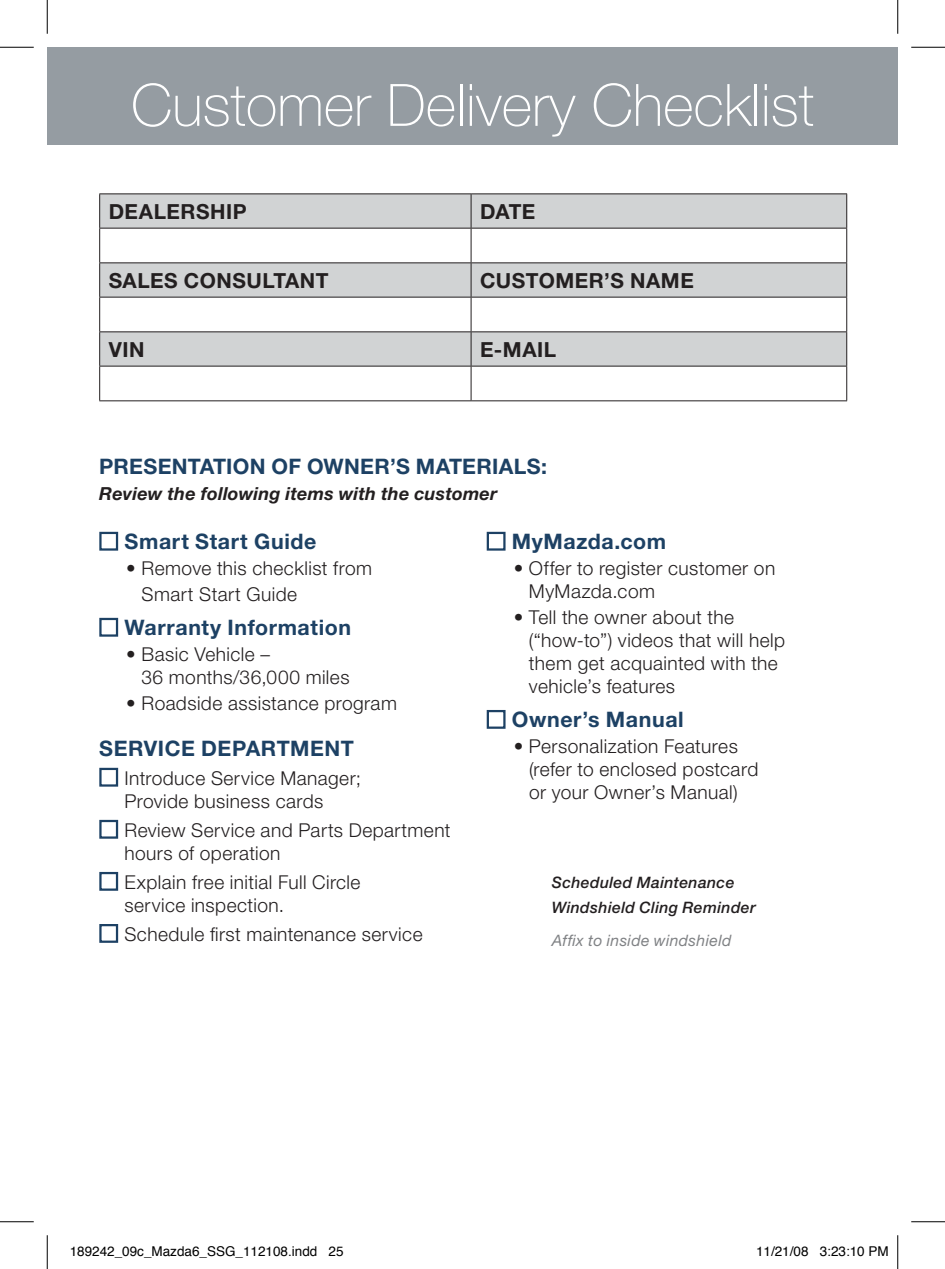
<style>
.page{position:relative;width:945px;height:1269px;background:#fff}
.page>*{position:absolute;margin:0;border:0;box-sizing:border-box;transform-origin:0 0}
.t1{font:100 58.5px "Helvetica Neue";color:#fff}
.t2{font:700 21.38px "Helvetica Neue";letter-spacing:.025em;color:#1d4164}
.t3{font:700 20.7px "Helvetica Neue";letter-spacing:.025em;color:#231f20}
.t4{font:300 19.12px/22.9px "Helvetica Neue";letter-spacing:.025em;color:#231f20}
.t5{font:italic 700 18px "Helvetica Neue";letter-spacing:.01em;color:#231f20}
.t6{font:italic 500 15.75px/25.9px "Helvetica Neue";letter-spacing:.025em;color:#231f20}
.t7{font:italic 15.75px "Helvetica Neue";letter-spacing:.02em;color:#808285}
.t8{font:13.5px "Helvetica";color:#000}
</style>
<div class="page">
<div style="left:47px;top:47px;width:851px;height:98px;background:#959ca2"></div>
<svg style="left:100px;top:194px;width:746px;height:172px;fill:#d1d3d4"></svg>
<hr style="left:471px;top:193px;width:376px;height:1px;background:#231f20">
<hr style="left:846px;top:194px;width:1px;height:34px;background:#231f20">
<hr style="left:99px;top:229px;width:1px;height:33px;background:#231f20">
<hr style="left:471px;top:228px;width:376px;height:1px;background:#231f20">
<hr style="left:471px;top:229px;width:1px;height:33px;background:#231f20">
<hr style="left:846px;top:229px;width:1px;height:33px;background:#231f20">
<hr style="left:99px;top:262px;width:372px;height:1px;background:#231f20">
<hr style="left:99px;top:263px;width:1px;height:34px;background:#231f20">
<hr style="left:471px;top:262px;width:376px;height:1px;background:#231f20">
<hr style="left:471px;top:263px;width:1px;height:34px;background:#231f20">
<hr style="left:846px;top:263px;width:1px;height:34px;background:#231f20">
<hr style="left:99px;top:297px;width:372px;height:1px;background:#231f20">
<hr style="left:99px;top:298px;width:1px;height:33px;background:#231f20">
<hr style="left:471px;top:297px;width:376px;height:1px;background:#231f20">
<hr style="left:471px;top:298px;width:1px;height:33px;background:#231f20">
<hr style="left:846px;top:298px;width:1px;height:33px;background:#231f20">
<hr style="left:99px;top:331px;width:372px;height:1px;background:#231f20">
<hr style="left:99px;top:332px;width:1px;height:34px;background:#231f20">
<hr style="left:471px;top:331px;width:376px;height:1px;background:#231f20">
<hr style="left:471px;top:332px;width:1px;height:34px;background:#231f20">
<hr style="left:846px;top:332px;width:1px;height:34px;background:#231f20">
<hr style="left:99px;top:366px;width:372px;height:1px;background:#231f20">
<hr style="left:99px;top:366px;width:1px;height:34px;background:#231f20">
<hr style="left:471px;top:366px;width:376px;height:1px;background:#231f20">
<hr style="left:471px;top:366px;width:1px;height:34px;background:#231f20">
<hr style="left:846px;top:366px;width:1px;height:34px;background:#231f20">
<hr style="left:99px;top:400px;width:372px;height:1px;background:#231f20">
<hr style="left:471px;top:400px;width:376px;height:1px;background:#231f20">
<hr style="left:99px;top:193px;width:372px;height:1px;background:#231f20">
<hr style="left:99px;top:194px;width:1px;height:34px;background:#231f20">
<hr style="left:471px;top:194px;width:1px;height:34px;background:#231f20">
<hr style="left:99px;top:228px;width:372px;height:1px;background:#231f20">
<div style="left:99px;top:532px;width:19px;height:19px;border:2px solid #1d4164"></div>
<div style="left:99px;top:618px;width:19px;height:19px;border:2px solid #1d4164"></div>
<div style="left:487px;top:532px;width:19px;height:19px;border:2px solid #1d4164"></div>
<div style="left:487px;top:710px;width:19px;height:19px;border:2px solid #1d4164"></div>
<div style="left:99px;top:768px;width:19px;height:19px;border:2px solid #1d4164"></div>
<div style="left:99px;top:820px;width:19px;height:19px;border:2px solid #1d4164"></div>
<div style="left:99px;top:872px;width:19px;height:19px;border:2px solid #1d4164"></div>
<div style="left:99px;top:924px;width:19px;height:19px;border:2px solid #1d4164"></div>
<hr style="left:0;top:47px;width:34px;height:1px;background:#000">
<hr style="left:911px;top:47px;width:34px;height:1px;background:#000">
<hr style="left:0;top:1221px;width:34px;height:1px;background:#000">
<hr style="left:911px;top:1221px;width:34px;height:1px;background:#000">
<hr style="left:47px;top:0;width:1px;height:34px;background:#000">
<hr style="left:47px;top:1235px;width:1px;height:34px;background:#000">
<hr style="left:897px;top:0;width:1px;height:34px;background:#000">
<hr style="left:897px;top:1235px;width:1px;height:34px;background:#000">
<h1 class="t1" style="left:131px;top:73px;width:684px">Customer Delivery Checklist</h1>
<p class="t3" style="left:109px;top:199px;width:140px">DEALERSHIP</p>
<p class="t3" style="left:480px;top:199px;width:57px">DATE</p>
<p class="t3" style="left:109px;top:268px;width:221px">SALES CONSULTANT</p>
<p class="t3" style="left:480px;top:268px;width:215px">CUSTOMER’S NAME</p>
<p class="t3" style="left:109px;top:337px;width:37px">VIN</p>
<p class="t3" style="left:480px;top:337px;width:78px">E-MAIL</p>
<p class="t2" style="left:99px;top:453px;width:30px">Presentat</p>
<p class="t2" style="left:226px;top:453px;width:134px">ion of Owner</p>
<p class="t2" style="left:390px;top:453px;width:61px">’s Mater</p>
<p class="t2" style="left:492px;top:453px;width:22px">ials</p>
<p class="t2" style="left:541px;top:453px;width:7px">:</p>
<p class="t5" style="left:99px;top:482px;width:399px">Review the following items with the customer</p>
<p class="t2" style="left:125px;top:528px;width:193px">Smart Start Guide</p>
<p class="t4" style="left:142px;top:555px;width:232px;line-height:25.9px;text-indent:-15px">• Remove this checklist from<br>Smart Start Guide</p>
<p class="t2" style="left:125px;top:614px;width:228px">Warranty Information</p>
<p class="t4" style="left:142px;top:642px;width:210px;text-indent:-15px">• Basic Vehicle –<br>36 months/36,000 miles</p>
<p class="t4" style="left:126px;top:692px;width:272px">• Roadside assistance program</p>
<p class="t2" style="left:99px;top:735px;width:30px">Serv</p>
<p class="t2" style="left:158px;top:735px;width:76px">ice Department</p>
<p class="t4" style="left:125px;top:766px;width:238px">Introduce Service Manager;<br>Provide business cards</p>
<p class="t4" style="left:125px;top:818px;width:328px">Review Service and Parts Department hours of operation</p>
<p class="t4" style="left:125px;top:870px;width:238px">Explain free initial Full Circle service inspection.</p>
<p class="t4" style="left:125px;top:922px;width:300px">Schedule first maintenance service</p>
<p class="t2" style="left:512px;top:528px;width:156px">MyMazda.com</p>
<p class="t4" style="left:529px;top:556px;width:248px;text-indent:-15px">• Offer to register customer on<br>MyMazda.com</p>
<p class="t4" style="left:529px;top:606px;width:258px;text-indent:-15px">• Tell the owner about the (“how-to”) videos that will help them get acquainted with the vehicle’s features</p>
<p class="t2" style="left:512px;top:706px;width:173px">Owner’s Manual</p>
<p class="t4" style="left:529px;top:735px;width:231px;text-indent:-15px">• Personalization Features (refer to enclosed postcard or your Owner’s Manual)</p>
<p class="t6" style="left:552px;top:869px;width:206px">Scheduled Maintenance<br>Windshield Cling Reminder</p>
<p class="t7" style="left:552px;top:931px;width:181px">Affix to inside windshield</p>
<p class="t8" style="left:70px;top:1240px;width:275px">189242_09c_Mazda6_SSG_112108.indd 25</p>
<p class="t8" style="left:756px;top:1240px;width:134px">11/21/08 3:23:10 PM</p>
</div>
